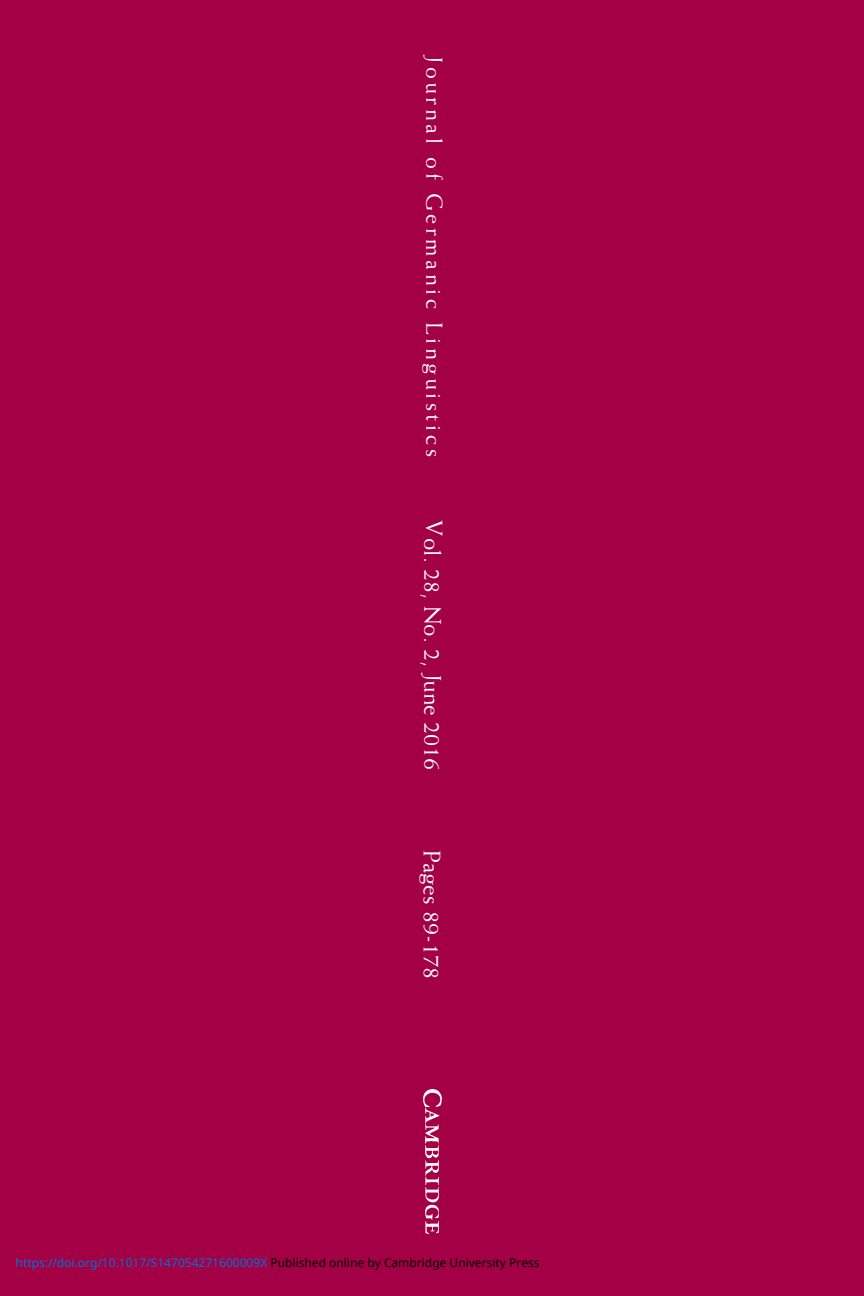
<style>
.page{position:relative;width:864px;height:1296px;background:#a40046}
.page>*{position:absolute;margin:0;border:0;box-sizing:border-box;transform-origin:0 0}
.t1{font:24px "Weiss";color:#fff}
.t2{font:23px "Weiss";letter-spacing:.155em;color:#fff}
.t3{font:12px "Noto Sans";color:#0172cf}
.s1{font-size:23px}
.s2{color:#000}
</style>
<div class="page">
<img style="left:423px;top:1089px;width:19px;height:144px">
<h2 class="t2" style="left:443px;top:56px;width:402px;rotate:90deg">Journal of Germanic Linguistics</h2>
<h1 class="t1" style="left:442px;top:520px;width:252px;rotate:90deg"><span class="s1">V</span>ol. 28, No. 2, June 2016</h1>
<h1 class="t1" style="left:442px;top:850px;width:130px;rotate:90deg">Pages 89-178</h1>
<p class="t3" style="left:16px;top:1255px;width:526px">https://doi.org/10.1017/S147054271600009X <span class="s2">Published online by Cambridge University Press</span></p>
</div>
